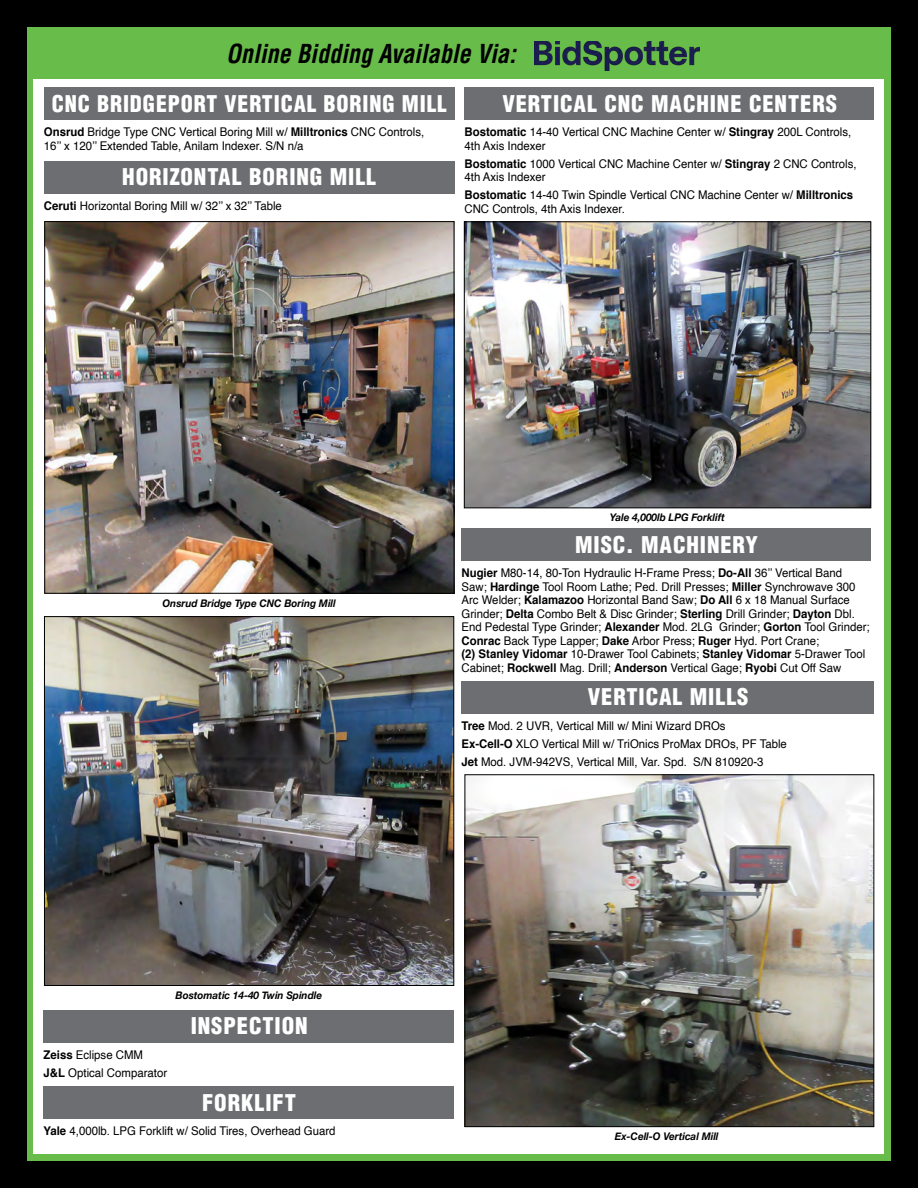
<style>
.page{position:relative;width:918px;height:1188px;background:#000}
.page>*{position:absolute;margin:0;border:0;box-sizing:border-box;transform-origin:0 0}
.t1{font:italic 700 condensed 25.5px "Helvetica";color:#000101;scale:.95 1}
.t2{font:900 condensed 22.5px "Helvetica";letter-spacing:.04em;color:#fff}
.t3{font:12px/13.5px "Helvetica";color:#000;scale:.95 1}
.t4{font:italic 700 10.5px "Helvetica Neue";color:#000;scale:.95 1}
.s1{font-weight:700}
</style>
<div class="page">
<div style="left:27px;top:27px;width:864px;height:1134px;background:#68bd4a"></div>
<div style="left:34px;top:79px;width:850px;height:1075px;background:#fff"></div>
<div style="left:44px;top:87px;width:410px;height:33px;background:#6d6e71"></div>
<div style="left:465px;top:87px;width:409px;height:33px;background:#6d6e71"></div>
<div style="left:44px;top:161px;width:410px;height:33px;background:#6d6e71"></div>
<div style="left:462px;top:528px;width:409px;height:33px;background:#6d6e71"></div>
<div style="left:462px;top:681px;width:412px;height:33px;background:#6d6e71"></div>
<div style="left:44px;top:1010px;width:410px;height:33px;background:#6d6e71"></div>
<img style="left:46px;top:223px;width:406px;height:369px">
<div style="left:44px;top:221px;width:410px;height:373px;border:1px solid #000"></div>
<img style="left:466px;top:223px;width:403px;height:283px">
<div style="left:464px;top:221px;width:407px;height:287px;border:1px solid #000"></div>
<img style="left:46px;top:618px;width:406px;height:366px">
<div style="left:44px;top:616px;width:410px;height:370px;border:1px solid #000"></div>
<div style="left:44px;top:1087px;width:410px;height:32px;background:#6d6e71"></div>
<img style="left:467px;top:776px;width:405px;height:349px">
<div style="left:465px;top:774px;width:409px;height:353px;border:1px solid #000"></div>
<img style="left:534px;top:42px;width:166px;height:29px">
<h1 class="t1" style="left:226px;top:38px;width:306px">Online Bidding Available Via:</h1>
<h2 class="t2" style="left:52px;top:89px;width:397px">CNC BRIDGEPORT VERTICAL BORING MILL</h2>
<p class="t3" style="left:44px;top:126px;width:402px"><span class="s1">Onsrud</span> Bridge Type CNC Vertical Boring Mill w/ <span class="s1">Milltronics</span> CNC Controls,<br>16’’ x 120’’ Extended Table, Anilam Indexer. S/N n/a</p>
<h2 class="t2" style="left:122px;top:163px;width:256px">HORIZONTAL BORING MILL</h2>
<p class="t3" style="left:44px;top:199px;width:252px"><span class="s1">Ceruti</span> Horizontal Boring Mill w/ 32’’ x 32’’ Table</p>
<h2 class="t2" style="left:502px;top:89px;width:336px">VERTICAL CNC MACHINE CENTERS</h2>
<p class="t3" style="left:465px;top:126px;width:409px"><span class="s1">Bostomatic</span> 14-40 Vertical CNC Machine Center w/ <span class="s1">Stingray</span> 200L Controls,<br>4th Axis Indexer</p>
<p class="t3" style="left:465px;top:157px;width:414px"><span class="s1">Bostomatic</span> 1000 Vertical CNC Machine Center w/ <span class="s1">Stingray</span> 2 CNC Controls,<br>4th Axis Indexer</p>
<p class="t3" style="left:465px;top:188px;width:411px"><span class="s1">Bostomatic</span> 14-40 Twin Spindle Vertical CNC Machine Center w/ <span class="s1">Milltronics<br></span>CNC Controls, 4th Axis Indexer.</p>
<p class="t4" style="left:163px;top:595px;width:184px">Onsrud Bridge Type CNC Boring Mill</p>
<p class="t4" style="left:176px;top:987px;width:156px">Bostomatic 14-40 Twin Spindle</p>
<p class="t3" style="left:44px;top:1046px;width:132px;line-height:17.9px"><span class="s1">Zeiss</span> Eclipse CMM<br><span class="s1">J&amp;L</span> Optical Comparator</p>
<h2 class="t2" style="left:191px;top:1012px;width:118px">INSPECTION</h2>
<p class="t4" style="left:610px;top:509px;width:123px">Yale 4,000lb LPG Forklift</p>
<h2 class="t2" style="left:575px;top:530px;width:184px">MISC. MACHINERY</h2>
<p class="t3" style="left:462px;top:567px;width:431px"><span class="s1">Nugier</span> M80-14, 80-Ton Hydraulic H-Frame Press; <span class="s1">Do-All</span> 36’’ Vertical Band Saw; <span class="s1">Hardinge</span> Tool Room Lathe; Ped. Drill Presses; <span class="s1">Miller</span> Synchrowave 300<br>Arc Welder; <span class="s1">Kalamazoo</span> Horizontal Band Saw; <span class="s1">Do All</span> 6 x 18 Manual Surface Grinder; <span class="s1">Delta</span> Combo Belt &amp; Disc Grinder; <span class="s1">Sterling</span> Drill Grinder; <span class="s1">Dayton</span> Dbl.<br>End Pedestal Type Grinder; <span class="s1">Alexander</span> Mod. 2LG Grinder; <span class="s1">Gorton</span> Tool Grinder; <span class="s1">Conrac</span> Back Type Lapper; <span class="s1">Dake</span> Arbor Press; <span class="s1">Ruger</span> Hyd. Port Crane;<br><span class="s1">(2) Stanley Vidomar</span> 10-Drawer Tool Cabinets; <span class="s1">Stanley Vidomar</span> 5-Drawer Tool Cabinet; <span class="s1">Rockwell</span> Mag. Drill; <span class="s1">Anderson</span> Vertical Gage; <span class="s1">Ryobi</span> Cut Off Saw</p>
<h2 class="t2" style="left:588px;top:683px;width:162px">VERTICAL MILLS</h2>
<p class="t3" style="left:462px;top:717px;width:344px;line-height:17.9px"><span class="s1">Tree</span> Mod. 2 UVR, Vertical Mill w/ Mini Wizard DROs<br><span class="s1">Ex-Cell-O</span> XLO Vertical Mill w/ TriOnics ProMax DROs, PF Table<br><span class="s1">Jet</span> Mod. JVM-942VS, Vertical Mill, Var. Spd. S/N 810920-3</p>
<h2 class="t2" style="left:202px;top:1088px;width:95px">FORKLIFT</h2>
<p class="t3" style="left:44px;top:1125px;width:309px"><span class="s1">Yale</span> 4,000lb. LPG Forklift w/ Solid Tires, Overhead Guard</p>
<p class="t4" style="left:615px;top:1128px;width:111px">Ex-Cell-O Vertical Mill</p>
</div>
